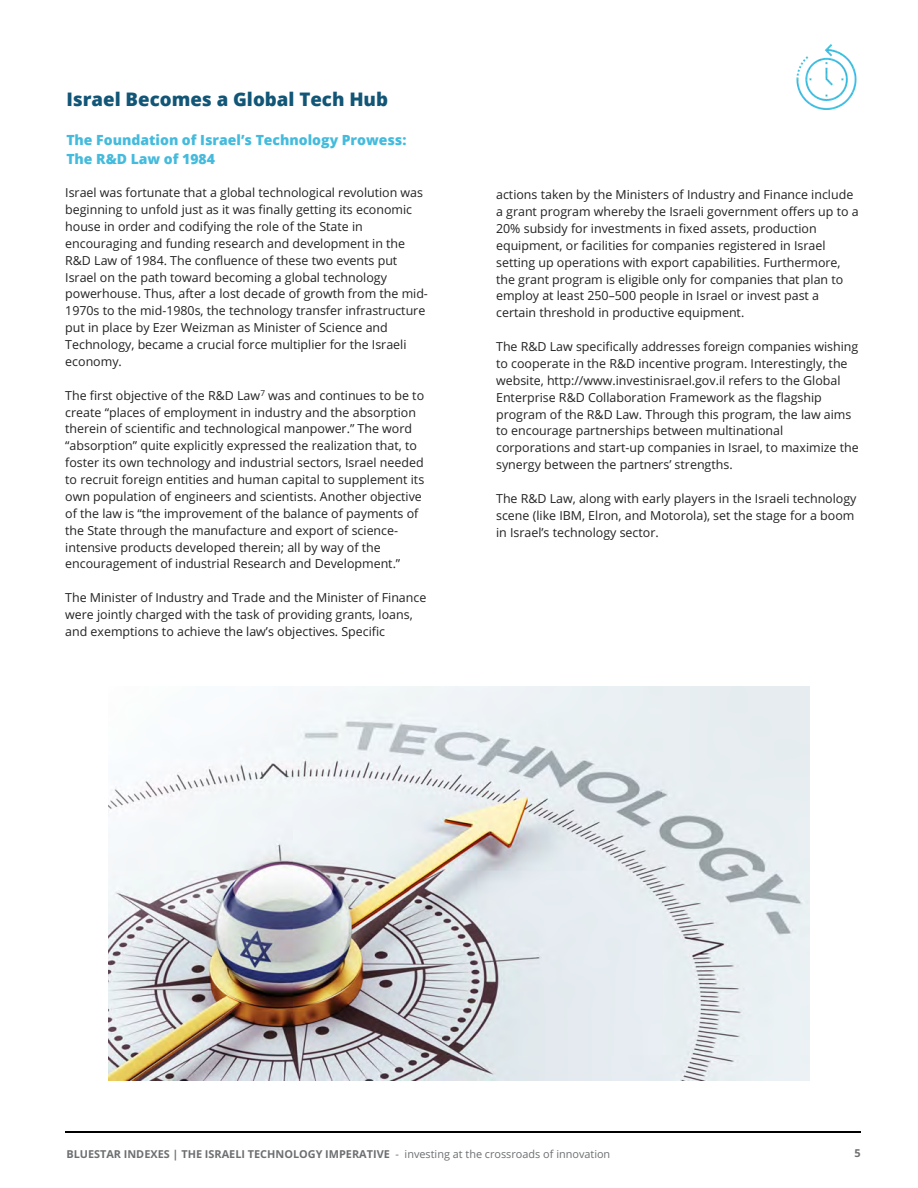
<style>
.page{position:relative;width:918px;height:1188px;background:#fff}
.page>*{position:absolute;margin:0;border:0;box-sizing:border-box;transform-origin:0 0}
.t1{font:800 18.6px "Open Sans";color:#157}
.t2{font:800 13.95px/19.2px "Open Sans";color:#4bd}
.t3{font:12.45px/16.8px "Open Sans";color:#222}
.t4{font:700 10.95px "Open Sans";color:#6d6f71}
.s1{font-weight:400}
</style>
<div class="page">
<svg style="left:66px;top:1131px;width:6px;height:2px"></svg>
<hr style="left:72px;top:1131px;width:45px;height:2px;background:#000">
<hr style="left:117px;top:1131px;width:45px;height:2px;background:#000">
<hr style="left:162px;top:1131px;width:45px;height:2px;background:#000">
<hr style="left:207px;top:1131px;width:45px;height:2px;background:#000">
<hr style="left:252px;top:1131px;width:45px;height:2px;background:#000">
<hr style="left:297px;top:1131px;width:45px;height:2px;background:#000">
<hr style="left:342px;top:1131px;width:45px;height:2px;background:#000">
<hr style="left:387px;top:1131px;width:46px;height:2px;background:#000">
<hr style="left:432px;top:1131px;width:46px;height:2px;background:#000">
<hr style="left:477px;top:1131px;width:46px;height:2px;background:#000">
<hr style="left:523px;top:1131px;width:45px;height:2px;background:#000">
<hr style="left:568px;top:1131px;width:45px;height:2px;background:#000">
<hr style="left:613px;top:1131px;width:45px;height:2px;background:#000">
<hr style="left:658px;top:1131px;width:45px;height:2px;background:#000">
<hr style="left:703px;top:1131px;width:45px;height:2px;background:#000">
<hr style="left:748px;top:1131px;width:45px;height:2px;background:#000">
<hr style="left:793px;top:1131px;width:45px;height:2px;background:#000">
<svg style="left:838px;top:1131px;width:22px;height:2px"></svg>
<img style="left:796px;top:45px;width:61px;height:64px">
<img style="left:109px;top:687px;width:700px;height:394px">
<h1 class="t1" style="left:66px;top:86px;width:323px">Israel Becomes a Global Tech Hub</h1>
<p class="t2" style="left:66px;top:130px;width:342px">The Foundation of Israel’s Technology Prowess:<br>The R&amp;D Law of 1984</p>
<p class="t3" style="left:65px;top:184px;width:364px">Israel was fortunate that a global technological revolution was beginning to unfold just as it was finally getting its economic house in order and codifying the role of the State in encouraging and funding research and development in the R&amp;D Law of 1984. The confluence of these two events put Israel on the path toward becoming a global technology powerhouse. Thus, after a lost decade of growth from the mid-1970s to the mid-1980s, the technology transfer infrastructure put in place by Ezer Weizman as Minister of Science and Technology, became a crucial force multiplier for the Israeli economy.</p>
<p class="t3" style="left:65px;top:386px;width:361px">The first objective of the R&amp;D Law<sup>7</sup> was and continues to be to create “places of employment in industry and the absorption therein of scientific and technological manpower.” The word “absorption” quite explicitly expressed the realization that, to foster its own technology and industrial sectors, Israel needed to recruit foreign entities and human capital to supplement its own population of engineers and scientists. Another objective of the law is “the improvement of the balance of payments of the State through the manufacture and export of science&shy;intensive products developed therein; all by way of the encouragement of industrial Research and Development.”</p>
<p class="t3" style="left:65px;top:589px;width:363px">The Minister of Industry and Trade and the Minister of Finance were jointly charged with the task of providing grants, loans, and exemptions to achieve the law’s objectives. Specific</p>
<p class="t3" style="left:496px;top:186px;width:364px">actions taken by the Ministers of Industry and Finance include a grant program whereby the Israeli government offers up to a 20% subsidy for investments in fixed assets, production equipment, or facilities for companies registered in Israel setting up operations with export capabilities. Furthermore, the grant program is eligible only for companies that plan to employ at least 250–500 people in Israel or invest past a certain threshold in productive equipment.</p>
<p class="t3" style="left:496px;top:338px;width:364px">The R&amp;D Law specifically addresses foreign companies wishing to cooperate in the R&amp;D incentive program. Interestingly, the website, http://www.investinisrael.gov.il refers to the Global Enterprise R&amp;D Collaboration Framework as the flagship program of the R&amp;D Law. Through this program, the law aims to encourage partnerships between multinational corporations and start-up companies in Israel, to maximize the synergy between the partners’ strengths.</p>
<p class="t3" style="left:496px;top:490px;width:362px">The R&amp;D Law, along with early players in the Israeli technology scene (like IBM, Elron, and Motorola), set the stage for a boom in Israel’s technology sector.</p>
<p class="t4" style="left:66px;top:1146px;width:545px">BLUESTAR INDEXES | THE ISRAELI TECHNOLOGY IMPERATIVE <span class="s1">- investing at the crossroads of innovation</span></p>
<p class="t4" style="left:854px;top:1145px;width:8px">5</p>
</div>
